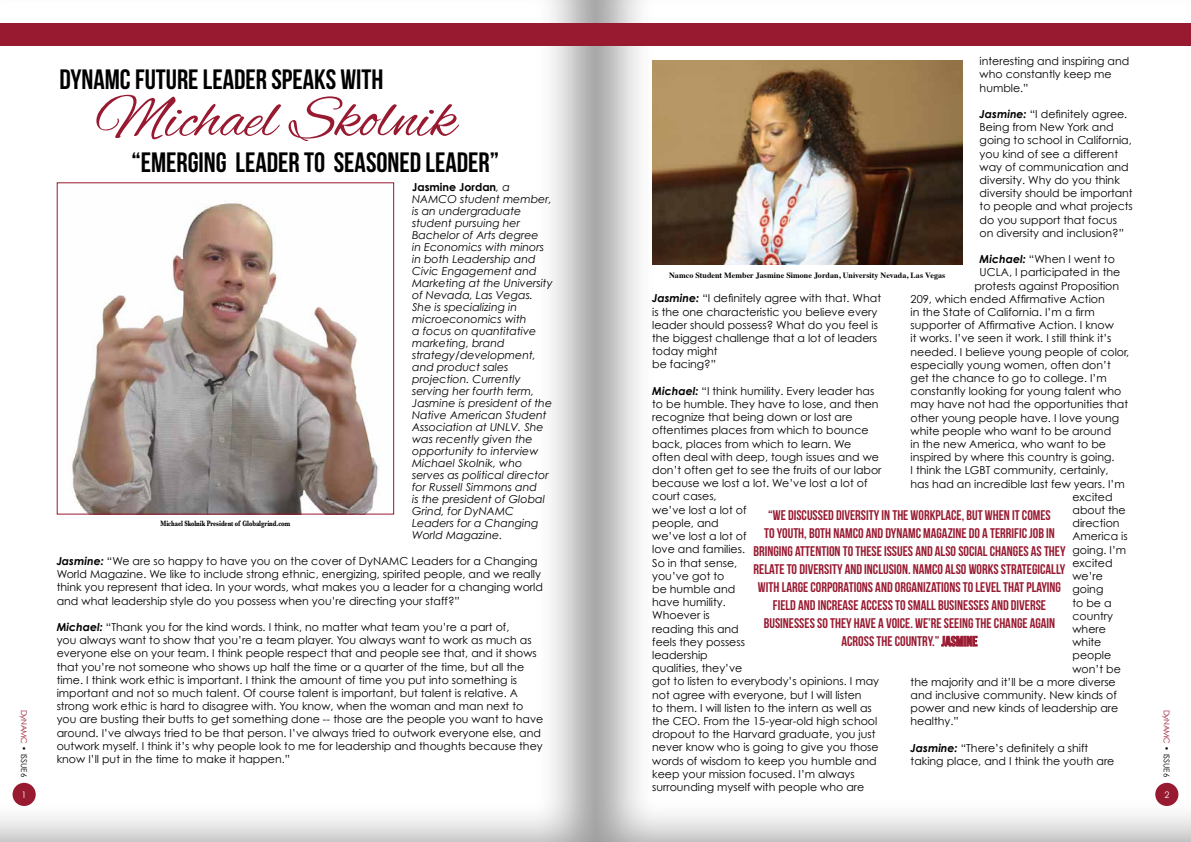
<style>
.page{position:relative;width:1191px;height:842px;background:#fff}
.page>*{position:absolute;margin:0;border:0;box-sizing:border-box;transform-origin:0 0}
.t1{font:62px "Alex Brush";color:#981a31}
.t2{font:28px "Bebas Neue";color:#000}
.t3{font:14px/18px "Bebas Neue";color:#981a31;text-align:center}
.t4{font:11px/13.2px "Century Gothic";color:#000}
.t5{font:italic 11px/12px "Century Gothic";color:#000}
.t6{font:9px "Century Gothic";color:#fff}
.t7{font:700 8px "Times";letter-spacing:.005em;color:#000}
.t8{font:700 8px "Baskerville";letter-spacing:-.01em;color:#000;scale:.75 1}
.t9{font:8px "Century Gothic";letter-spacing:-.04em;color:#000}
.s1{color:#981a31}
.s2{font-weight:700;font-style:normal}
.s3{font-weight:700;font-style:italic}
</style>
<div class="page">
<div style="left:594px;top:0;width:597px;height:842px;background:#000;opacity:.4"></div>
<div style="left:0;top:0;width:597px;height:842px;background:#000;opacity:.4"></div>
<div style="left:0;top:23px;width:595px;height:22px;background:#981a31"></div>
<div style="left:596px;top:23px;width:595px;height:22px;background:#981a31"></div>
<img style="left:652px;top:61px;width:310px;height:203px">
<img style="left:59px;top:184px;width:333px;height:329px">
<div style="left:57px;top:182px;width:337px;height:333px;border:1px solid #981a31"></div>
<svg style="left:941px;top:631px;width:36px;height:19px"></svg>
<div style="left:13px;top:783px;width:23px;height:23px;background:#981a31;border-radius:50%"></div>
<div style="left:1155px;top:783px;width:23px;height:23px;background:#981a31;border-radius:50%"></div>
<p class="t9" style="left:29px;top:710px;width:70px;rotate:90deg"><span class="s1">DyNAMC</span> • ISSUE 6</p>
<p class="t6" style="left:22px;top:789px;width:6px">1</p>
<h2 class="t2" style="left:59px;top:64px;width:326px">DYNAMC FUTURE LEADER SPEAKS WITH</h2>
<h1 class="t1" style="left:95px;top:84px;width:362px">Michael Skolnik</h1>
<h2 class="t2" style="left:131px;top:147px;width:369px">“EMERGING LEADER TO SEASONED LEADER”</h2>
<p class="t5" style="left:412px;top:180px;width:142px"><span class="s2">Jasmine Jordan</span>, a<br>NAMCO student member, is an undergraduate student pursuing her<br>Bachelor of Arts degree<br>in Economics with minors in both Leadership and<br>Civic Engagement and<br>Marketing at the University of Nevada, Las Vegas.<br>She is specializing in microeconomics with<br>a focus on quantitative marketing, brand strategy/development, and product sales projection. Currently serving her fourth term,<br>Jasmine is president of the<br>Native American Student<br>Association at UNLV. She was recently given the opportunity to interview<br>Michael Skolnik, who serves as political director for Russell Simmons and<br>is the president of Global<br>Grind, for DyNAMC<br>Leaders for a Changing<br>World Magazine.</p>
<p class="t4" style="left:57px;top:554px;width:488px"><span class="s3">Jasmine:</span> “We are so happy to have you on the cover of DyNAMC Leaders for a Changing World Magazine. We like to include strong ethnic, energizing, spirited people, and we really think you represent that idea. In your words, what makes you a leader for a changing world and what leadership style do you possess when you’re directing your staff?”</p>
<p class="t4" style="left:57px;top:620px;width:488px"><span class="s3">Michael:</span> “Thank you for the kind words. I think, no matter what team you’re a part of,<br>you always want to show that you’re a team player. You always want to work as much as everyone else on your team. I think people respect that and people see that, and it shows that you’re not someone who shows up half the time or a quarter of the time, but all the time. I think work ethic is important. I think the amount of time you put into something is important and not so much talent. Of course talent is important, but talent is relative. A strong work ethic is hard to disagree with. You know, when the woman and man next to you are busting their butts to get something done -- those are the people you want to have around. I’ve always tried to be that person. I’ve always tried to outwork everyone else, and outwork myself. I think it’s why people look to me for leadership and thoughts because they know I’ll put in the time to make it happen.”</p>
<p class="t8" style="left:160px;top:518px;width:175px">Michael Skolnik President of Globalgrind.com</p>
<p class="t4" style="left:979px;top:54px;width:151px">interesting and inspiring and who constantly keep me humble.”</p>
<p class="t4" style="left:979px;top:107px;width:155px"><span class="s3">Jasmine:</span> “I definitely agree.<br>Being from New York and going to school in California, you kind of see a different way of communication and diversity. Why do you think diversity should be important to people and what projects do you support that focus on diversity and inclusion?”</p>
<p class="t4" style="left:979px;top:252px;width:137px"><span class="s3">Michael:</span> “When I went to</p>
<p class="t4" style="left:979px;top:266px;width:142px">UCLA, I participated in the</p>
<p class="t4" style="left:974px;top:279px;width:146px">protests against Proposition</p>
<p class="t4" style="left:910px;top:292px;width:196px">209, which ended Affirmative Action</p>
<p class="t4" style="left:910px;top:305px;width:186px">in the State of California. I’m a firm</p>
<p class="t4" style="left:910px;top:318px;width:205px">supporter of Affirmative Action. I know</p>
<p class="t4" style="left:910px;top:332px;width:202px">it works. I’ve seen it work. I still think it’s</p>
<p class="t4" style="left:910px;top:345px;width:220px">needed. I believe young people of color,</p>
<p class="t4" style="left:910px;top:358px;width:202px">especially young women, often don’t</p>
<p class="t4" style="left:910px;top:371px;width:198px">get the chance to go to college. I’m</p>
<p class="t4" style="left:910px;top:384px;width:212px">constantly looking for young talent who</p>
<p class="t4" style="left:910px;top:398px;width:219px">may have not had the opportunities that</p>
<p class="t4" style="left:910px;top:411px;width:210px">other young people have. I love young</p>
<p class="t4" style="left:910px;top:424px;width:202px">white people who want to be around</p>
<p class="t4" style="left:910px;top:437px;width:197px">in the new America, who want to be</p>
<p class="t4" style="left:910px;top:450px;width:205px">inspired by where this country is going.</p>
<p class="t4" style="left:910px;top:464px;width:199px">I think the LGBT community, certainly,</p>
<p class="t4" style="left:910px;top:477px;width:216px">has had an incredible last few years. I’m</p>
<p class="t4" style="left:1072px;top:490px;width:42px">excited</p>
<p class="t4" style="left:1072px;top:503px;width:55px">about the</p>
<p class="t4" style="left:1072px;top:516px;width:49px">direction</p>
<p class="t4" style="left:1072px;top:530px;width:57px">America is</p>
<p class="t4" style="left:1072px;top:543px;width:55px">going. I’m</p>
<p class="t4" style="left:1072px;top:556px;width:42px">excited</p>
<p class="t4" style="left:1072px;top:569px;width:32px">we’re</p>
<p class="t4" style="left:1072px;top:582px;width:32px">going</p>
<p class="t4" style="left:1072px;top:596px;width:41px">to be a</p>
<p class="t4" style="left:1072px;top:609px;width:42px">country</p>
<p class="t4" style="left:1072px;top:622px;width:35px">where</p>
<p class="t4" style="left:1072px;top:635px;width:30px">white</p>
<p class="t4" style="left:1072px;top:648px;width:40px">people</p>
<p class="t4" style="left:1072px;top:662px;width:50px">won’t be</p>
<p class="t4" style="left:910px;top:675px;width:207px">the majority and it’ll be a more diverse</p>
<p class="t4" style="left:910px;top:688px;width:208px">and inclusive community. New kinds of</p>
<p class="t4" style="left:910px;top:701px;width:209px">power and new kinds of leadership are</p>
<p class="t4" style="left:910px;top:714px;width:50px">healthy.”</p>
<p class="t4" style="left:910px;top:741px;width:205px"><span class="s3">Jasmine:</span> “There’s definitely a shift taking place, and I think the youth are</p>
<p class="t7" style="left:669px;top:268px;width:278px">Namco Student Member Jasmine Simone Jordan, University Nevada, Las Vegas</p>
<p class="t4" style="left:652px;top:292px;width:230px"><span class="s3">Jasmine:</span> “I definitely agree with that. What is the one characteristic you believe every leader should possess? What do you feel is the biggest challenge that a lot of leaders today might<br>be facing?”</p>
<p class="t4" style="left:652px;top:384px;width:231px"><span class="s3">Michael:</span> “I think humility. Every leader has to be humble. They have to lose, and then recognize that being down or lost are oftentimes places from which to bounce back, places from which to learn. We often deal with deep, tough issues and we don’t often get to see the fruits of our labor because we lost a lot. We’ve lost a lot of court cases,<br>we’ve lost a lot of<br>people, and<br>we’ve lost a lot of<br>love and families.<br>So in that sense,<br>you’ve got to<br>be humble and<br>have humility.<br>Whoever is<br>reading this and<br>feels they possess<br>leadership<br>qualities, they’ve<br>got to listen to everybody’s opinions. I may not agree with everyone, but I will listen<br>to them. I will listen to the intern as well as the CEO. From the 15-year-old high school dropout to the Harvard graduate, you just never know who is going to give you those words of wisdom to keep you humble and keep your mission focused. I’m always surrounding myself with people who are</p>
<p class="t3" style="left:753px;top:506px;width:314px">“WE DISCUSSED DIVERSITY IN THE WORKPLACE, BUT WHEN IT COMES<br>TO YOUTH, BOTH NAMCO AND DYNAMC MAGAZINE DO A TERRIFIC JOB IN BRINGING ATTENTION TO THESE ISSUES AND ALSO SOCIAL CHANGES AS THEY RELATE TO DIVERSITY AND INCLUSION. NAMCO ALSO WORKS STRATEGICALLY WITH LARGE CORPORATIONS AND ORGANIZATIONS TO LEVEL THAT PLAYING FIELD AND INCREASE ACCESS TO SMALL BUSINESSES AND DIVERSE BUSINESSES SO THEY HAVE A VOICE. WE’RE SEEING THE CHANGE AGAIN ACROSS THE COUNTRY.” JASMINE</p>
<p class="t9" style="left:1171px;top:710px;width:70px;rotate:90deg"><span class="s1">DyNAMC</span> • ISSUE 6</p>
<p class="t6" style="left:1164px;top:789px;width:6px">2</p>
</div>
